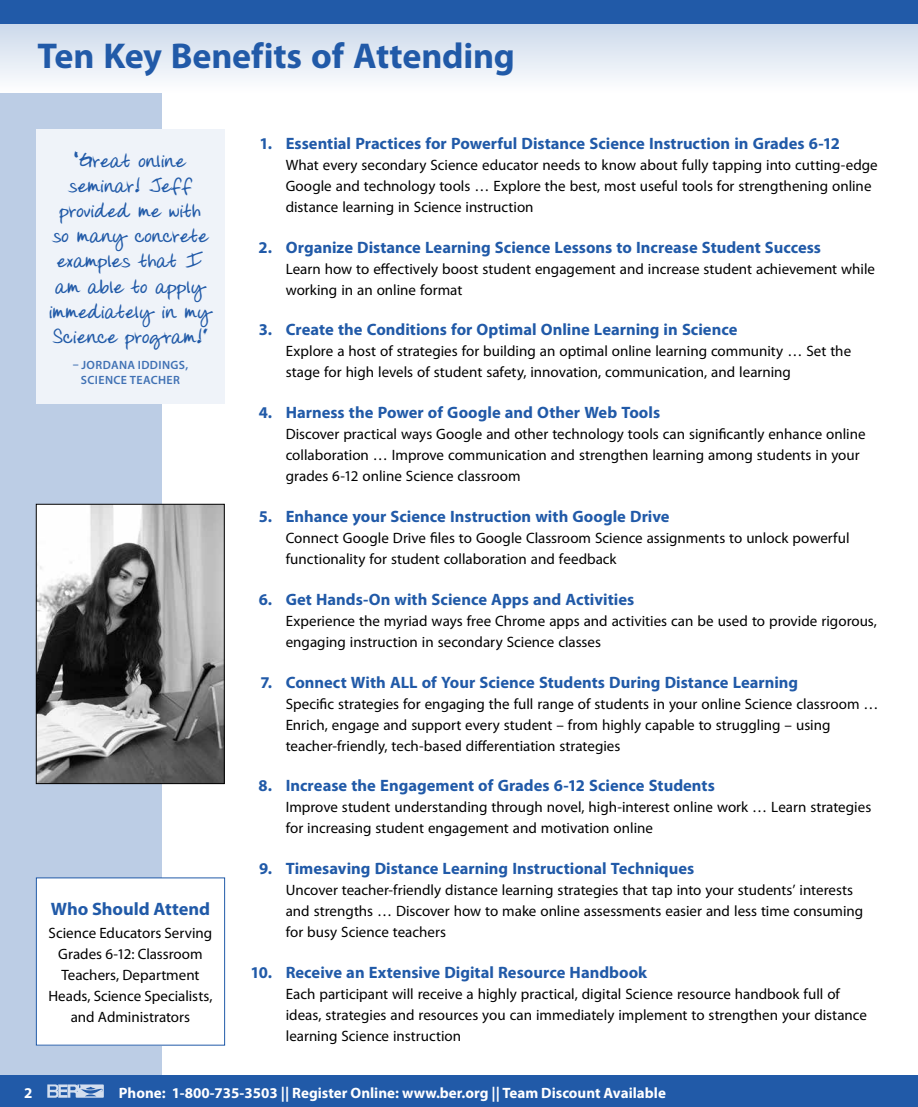
<style>
.page{position:relative;width:918px;height:1107px;background:#fff}
.page>*{position:absolute;margin:0;border:0;box-sizing:border-box;transform-origin:0 0}
.t1{font:700 36px "Myriad Pro";letter-spacing:-.005em;color:#215aa8}
.t2{font:700 21px/25.2px "Donnys Hand";letter-spacing:.005em;color:#215aa8;text-align:center}
.t3{font:700 18px "Myriad Pro";letter-spacing:-.005em;color:#215aa8}
.t4{font:700 16.5px "Myriad Pro";color:#215aa8}
.t5{font:15px/21px "Myriad Pro";color:#000}
.t6{font:700 15px "Myriad Pro";color:#fff}
.t7{font:600 12px/14.4px "Myriad Pro";letter-spacing:.035em;color:#4071b4;text-align:center}
</style>
<div class="page">
<div style="left:0;top:0;width:162px;height:1107px;background:#bccde5"></div>
<div style="left:0;top:1076px;width:918px;height:31px;background:#215aa8"></div>
<svg style="left:47px;top:1084px;width:57px;height:14px"></svg>
<svg style="left:0;top:24px;width:918px;height:68px"></svg>
<div style="left:0;top:0;width:918px;height:24px;background:#215aa8"></div>
<div style="left:36px;top:878px;width:189px;height:167px;background:#fff"></div>
<div style="left:36px;top:878px;width:189px;height:168px;border:1px solid #215aa8"></div>
<div style="left:36px;top:129px;width:189px;height:275px;background:#eff3f9"></div>
<img style="left:38px;top:506px;width:185px;height:276px">
<div style="left:36px;top:504px;width:189px;height:280px;border:1px solid #000"></div>
<h1 class="t1" style="left:38px;top:32px;width:479px">Ten Key Benefits of Attending</h1>
<h2 class="t2" style="left:49px;top:149px;width:164px">“Great online seminar! Jeff provided me with so many concrete examples that I am able to apply immediately in my<br>Science program!”</h2>
<p class="t7" style="left:73px;top:358px;width:117px">– JORDANA IDDINGS,<br>SCIENCE TEACHER</p>
<p class="t3" style="left:51px;top:897px;width:161px">Who Should Attend</p>
<p class="t5" style="left:48px;top:922px;width:166px;text-align:center">Science Educators Serving<br>Grades 6-12: Classroom<br>Teachers, Department<br>Heads, Science Specialists, and Administrators</p>
<p class="t4" style="left:260px;top:132px;width:582px">1. Essential Practices for Powerful Distance Science Instruction in Grades 6-12</p>
<p class="t5" style="left:286px;top:154px;width:594px">What every secondary Science educator needs to know about fully tapping into cutting-edge<br>Google and technology tools … Explore the best, most useful tools for strengthening online distance learning in Science instruction</p>
<p class="t4" style="left:259px;top:236px;width:564px">2. Organize Distance Learning Science Lessons to Increase Student Success</p>
<p class="t5" style="left:286px;top:258px;width:591px">Learn how to effectively boost student engagement and increase student achievement while working in an online format</p>
<p class="t4" style="left:259px;top:319px;width:480px">3. Create the Conditions for Optimal Online Learning in Science</p>
<p class="t5" style="left:286px;top:341px;width:567px">Explore a host of strategies for building an optimal online learning community … Set the stage for high levels of student safety, innovation, communication, and learning</p>
<p class="t4" style="left:259px;top:402px;width:403px">4. Harness the Power of Google and Other Web Tools</p>
<p class="t5" style="left:286px;top:423px;width:581px">Discover practical ways Google and other technology tools can significantly enhance online collaboration … Improve communication and strengthen learning among students in your grades 6-12 online Science classroom</p>
<p class="t4" style="left:259px;top:506px;width:412px">5. Enhance your Science Instruction with Google Drive</p>
<p class="t5" style="left:286px;top:527px;width:565px">Connect Google Drive files to Google Classroom Science assignments to unlock powerful functionality for student collaboration and feedback</p>
<p class="t4" style="left:259px;top:588px;width:377px">6. Get Hands-On with Science Apps and Activities</p>
<p class="t5" style="left:286px;top:610px;width:593px">Experience the myriad ways free Chrome apps and activities can be used to provide rigorous, engaging instruction in secondary Science classes</p>
<p class="t4" style="left:260px;top:671px;width:539px">7. Connect With ALL of Your Science Students During Distance Learning</p>
<p class="t5" style="left:286px;top:693px;width:594px">Specific strategies for engaging the full range of students in your online Science classroom …<br>Enrich, engage and support every student – from highly capable to struggling – using teacher-friendly, tech-based differentiation strategies</p>
<p class="t4" style="left:259px;top:775px;width:458px">8. Increase the Engagement of Grades 6-12 Science Students</p>
<p class="t5" style="left:286px;top:797px;width:587px">Improve student understanding through novel, high-interest online work … Learn strategies for increasing student engagement and motivation online</p>
<p class="t4" style="left:259px;top:858px;width:437px">9. Timesaving Distance Learning Instructional Techniques</p>
<p class="t5" style="left:286px;top:879px;width:579px">Uncover teacher-friendly distance learning strategies that tap into your students’ interests and strengths … Discover how to make online assessments easier and less time consuming for busy Science teachers</p>
<p class="t4" style="left:250px;top:962px;width:398px">10. Receive an Extensive Digital Resource Handbook</p>
<p class="t5" style="left:286px;top:983px;width:583px">Each participant will receive a highly practical, digital Science resource handbook full of ideas, strategies and resources you can immediately implement to strengthen your distance learning Science instruction</p>
<p class="t6" style="left:24px;top:1083px;width:10px">2</p>
<p class="t6" style="left:119px;top:1083px;width:549px">Phone: 1-800-735-3503 || Register Online: www.ber.org || Team Discount Available</p>
</div>
